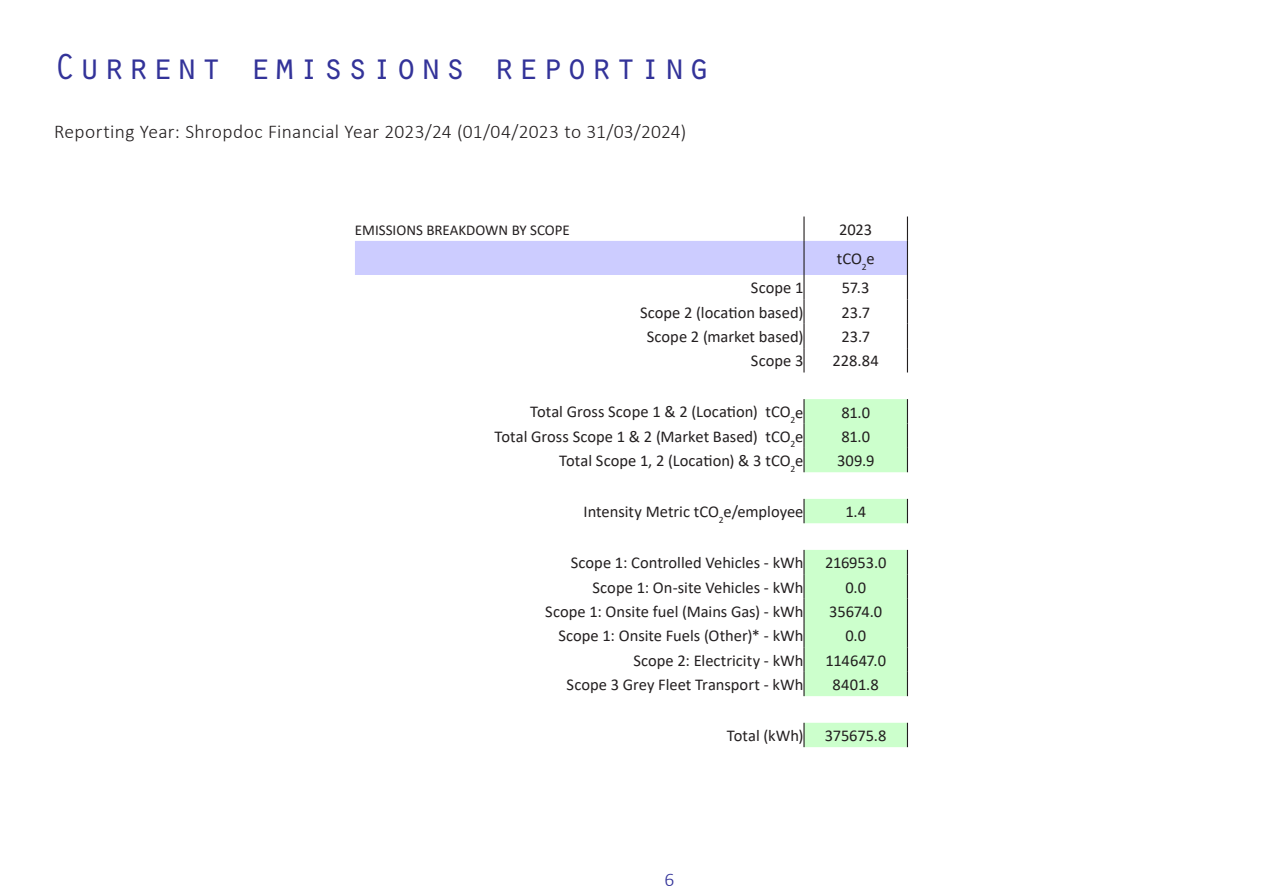
<style>
.page{position:relative;width:1263px;height:893px;background:#fff}
.page>*{position:absolute;margin:0;border:0;box-sizing:border-box;transform-origin:0 0}
.t1{font:37.5px "Orator Std";letter-spacing:.05em;color:#339}
.t2{font:300 19.5px "Calibri";letter-spacing:.015em;color:#231f20}
.t3{font:300 19.5px "Calibri";color:#339}
.t4{font:16.5px/29.2px "Calibri";color:#231f20}
.t5{font:15px "Calibri";color:#231f20}
</style>
<div class="page">
<svg style="left:355px;top:217px;width:553px;height:155px"></svg>
<svg style="left:803px;top:399px;width:105px;height:348px"></svg>
<h1 class="t1" style="left:54px;top:40px;width:658px">Current emissions reporting</h1>
<p class="t2" style="left:54px;top:119px;width:634px">Reporting Year: Shropdoc Financial Year 2023/24 (01/04/2023 to 31/03/2024)</p>
<p class="t5" style="left:355px;top:219px;width:216px">EMISSIONS BREAKDOWN BY SCOPE</p>
<p class="t4" style="left:837px;top:214px;width:40px">2023 tCO<sub>2</sub>e</p>
<p class="t4" style="left:751px;top:273px;width:54px">Scope 1</p>
<p class="t4" style="left:842px;top:273px;width:29px">57.3</p>
<p class="t4" style="left:640px;top:297px;width:165px">Scope 2 (location based)</p>
<p class="t4" style="left:841px;top:297px;width:30px">23.7</p>
<p class="t4" style="left:647px;top:322px;width:158px">Scope 2 (market based)</p>
<p class="t4" style="left:841px;top:322px;width:30px">23.7</p>
<p class="t4" style="left:751px;top:346px;width:54px">Scope 3</p>
<p class="t4" style="left:832px;top:346px;width:48px">228.84</p>
<p class="t4" style="left:530px;top:397px;width:275px">Total Gross Scope 1 &amp; 2 (Location) tCO<sub>2</sub>e</p>
<p class="t4" style="left:841px;top:397px;width:30px">81.0</p>
<p class="t4" style="left:494px;top:421px;width:310px">Total Gross Scope 1 &amp; 2 (Market Based) tCO<sub>2</sub>e</p>
<p class="t4" style="left:841px;top:421px;width:30px">81.0</p>
<p class="t4" style="left:559px;top:446px;width:246px">Total Scope 1, 2 (Location) &amp; 3 tCO<sub>2</sub>e</p>
<p class="t4" style="left:837px;top:446px;width:39px">309.9</p>
<p class="t4" style="left:584px;top:497px;width:221px">Intensity Metric tCO<sub>2</sub>e/employee</p>
<p class="t4" style="left:845px;top:497px;width:22px">1.4</p>
<p class="t4" style="left:571px;top:548px;width:234px">Scope 1: Controlled Vehicles - kWh</p>
<p class="t4" style="left:825px;top:548px;width:63px">216953.0</p>
<p class="t4" style="left:593px;top:572px;width:212px">Scope 1: On-site Vehicles - kWh</p>
<p class="t4" style="left:845px;top:572px;width:22px">0.0</p>
<p class="t4" style="left:545px;top:596px;width:260px">Scope 1: Onsite fuel (Mains Gas) - kWh</p>
<p class="t4" style="left:829px;top:596px;width:54px">35674.0</p>
<p class="t4" style="left:558px;top:621px;width:246px">Scope 1: Onsite Fuels (Other)* - kWh</p>
<p class="t4" style="left:845px;top:621px;width:22px">0.0</p>
<p class="t4" style="left:633px;top:645px;width:172px">Scope 2: Electricity - kWh</p>
<p class="t4" style="left:825px;top:645px;width:62px">114647.0</p>
<p class="t4" style="left:567px;top:670px;width:238px">Scope 3 Grey Fleet Transport - kWh</p>
<p class="t4" style="left:832px;top:670px;width:48px">8401.8</p>
<p class="t4" style="left:727px;top:721px;width:78px">Total (kWh)</p>
<p class="t4" style="left:825px;top:721px;width:63px">375675.8</p>
<p class="t3" style="left:664px;top:868px;width:11px">6</p>
</div>
